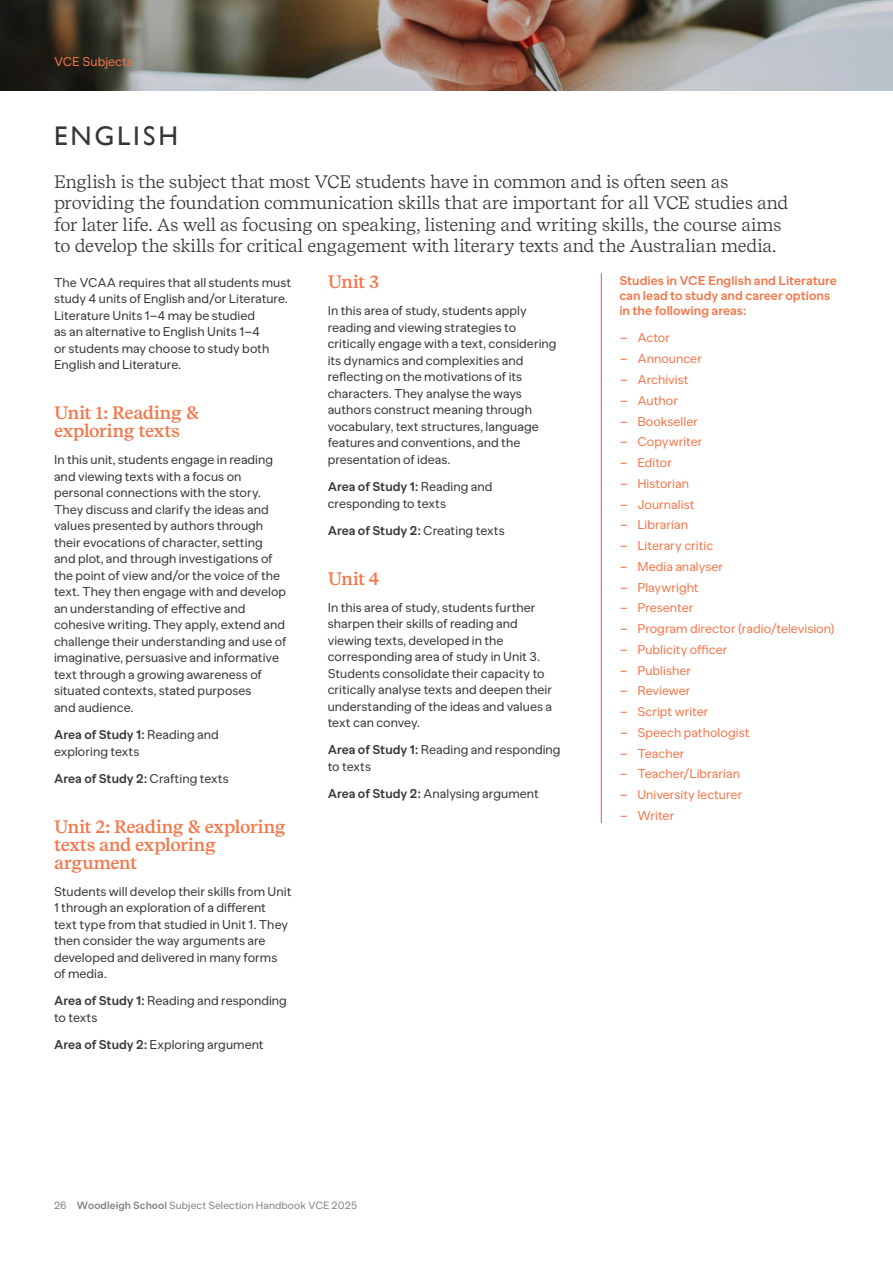
<style>
.page{position:relative;width:893px;height:1263px;background:#fff}
.page>*{position:absolute;margin:0;border:0;box-sizing:border-box;transform-origin:0 0}
.t1{font:27px "Gill Sans";letter-spacing:.11em;color:#373736}
.t2{font:18px/21.6px "Recife Text";letter-spacing:-.015em;color:#373736}
.t3{font:600 18px/18px "Recife Text";letter-spacing:-.015em;color:#f4764a}
.t4{font:12.75px/16.5px "MNKY Banana Grotesk";letter-spacing:.005em;color:#373736}
.t5{font:12.75px "MNKY Banana Grotesk";letter-spacing:.005em;color:#f4764a}
.t6{font:700 12.75px/15px "MNKY Banana Grotesk";color:#f4764a}
.t7{font:700 12.75px "MNKY Banana Grotesk";letter-spacing:-.005em;color:#373736}
.t8{font:10.5px "MNKY Banana Grotesk";letter-spacing:.01em;color:#858180}
.s1{font-weight:700}
.s2{font-weight:400}
</style>
<div class="page">
<hr style="left:601px;top:273px;width:1px;height:550px;background:#ea5d3a">
<img style="left:0;top:0;width:893px;height:90px">
<p class="t5" style="left:54px;top:55px;width:81px">VCE Subjects</p>
<h1 class="t1" style="left:54px;top:120px;width:126px">ENGLISH</h1>
<p class="t2" style="left:54px;top:169px;width:736px">English is the subject that most VCE students have in common and is often seen as providing the foundation communication skills that are important for all VCE studies and for later life. As well as focusing on speaking, listening and writing skills, the course aims to develop the skills for critical engagement with literary texts and the Australian media.</p>
<p class="t4" style="left:54px;top:274px;width:239px">The VCAA requires that all students must study 4 units of English and/or Literature.<br>Literature Units 1–4 may be studied<br>as an alternative to English Units 1–4<br>or students may choose to study both English and Literature.</p>
<h2 class="t3" style="left:54px;top:403px;width:147px">Unit 1: Reading &amp; exploring texts</h2>
<p class="t4" style="left:54px;top:452px;width:234px">In this unit, students engage in reading and viewing texts with a focus on personal connections with the story.<br>They discuss and clarify the ideas and values presented by authors through their evocations of character, setting and plot, and through investigations of the point of view and/or the voice of the text. They then engage with and develop an understanding of effective and cohesive writing. They apply, extend and challenge their understanding and use of imaginative, persuasive and informative text through a growing awareness of situated contexts, stated purposes<br>and audience.</p>
<p class="t4" style="left:54px;top:726px;width:166px"><span class="s1">Area of Study 1:</span> Reading and exploring texts</p>
<p class="t7" style="left:54px;top:771px;width:176px">Area of Study 2: <span class="s2">Crafting texts</span></p>
<h2 class="t3" style="left:54px;top:816px;width:233px">Unit 2: Reading &amp; exploring texts and exploring argument</h2>
<p class="t4" style="left:54px;top:883px;width:239px">Students will develop their skills from Unit 1 through an exploration of a different text type from that studied in Unit 1. They then consider the way arguments are developed and delivered in many forms of media.</p>
<p class="t4" style="left:54px;top:993px;width:234px"><span class="s1">Area of Study 1:</span> Reading and responding to texts</p>
<p class="t4" style="left:54px;top:1036px;width:211px"><span class="s1">Area of Study 2:</span> Exploring argument</p>
<h2 class="t3" style="left:328px;top:272px;width:53px">Unit 3</h2>
<p class="t4" style="left:328px;top:303px;width:230px">In this area of study, students apply reading and viewing strategies to critically engage with a text, considering its dynamics and complexities and reflecting on the motivations of its characters. They analyse the ways authors construct meaning through vocabulary, text structures, language features and conventions, and the presentation of ideas.</p>
<p class="t4" style="left:328px;top:479px;width:166px"><span class="s1">Area of Study 1:</span> Reading and cresponding to texts</p>
<p class="t7" style="left:328px;top:523px;width:179px">Area of Study 2: <span class="s2">Creating texts</span></p>
<h2 class="t3" style="left:328px;top:569px;width:53px">Unit 4</h2>
<p class="t4" style="left:328px;top:599px;width:226px">In this area of study, students further sharpen their skills of reading and viewing texts, developed in the corresponding area of study in Unit 3.<br>Students consolidate their capacity to critically analyse texts and deepen their understanding of the ideas and values a text can convey.</p>
<p class="t4" style="left:328px;top:742px;width:234px"><span class="s1">Area of Study 1:</span> Reading and responding to texts</p>
<p class="t4" style="left:328px;top:785px;width:213px"><span class="s1">Area of Study 2:</span> Analysing argument</p>
<p class="t6" style="left:619px;top:274px;width:219px">Studies in VCE English and Literature can lead to study and career options in the following areas:</p>
<p class="t5" style="left:620px;top:331px;width:51px">– Actor</p>
<p class="t5" style="left:620px;top:352px;width:83px">– Announcer</p>
<p class="t5" style="left:620px;top:373px;width:70px">– Archivist</p>
<p class="t5" style="left:620px;top:393px;width:59px">– Author</p>
<p class="t5" style="left:620px;top:414px;width:79px">– Bookseller</p>
<p class="t5" style="left:620px;top:435px;width:84px">– Copywriter</p>
<p class="t5" style="left:620px;top:456px;width:53px">– Editor</p>
<p class="t5" style="left:620px;top:476px;width:70px">– Historian</p>
<p class="t5" style="left:620px;top:497px;width:76px">– Journalist</p>
<p class="t5" style="left:620px;top:518px;width:69px">– Librarian</p>
<p class="t5" style="left:620px;top:539px;width:95px">– Literary critic</p>
<p class="t5" style="left:620px;top:559px;width:104px">– Media analyser</p>
<p class="t5" style="left:620px;top:580px;width:80px">– Playwright</p>
<p class="t5" style="left:620px;top:601px;width:75px">– Presenter</p>
<p class="t5" style="left:620px;top:622px;width:216px">– Program director (radio/television)</p>
<p class="t5" style="left:620px;top:643px;width:109px">– Publicity officer</p>
<p class="t5" style="left:620px;top:663px;width:72px">– Publisher</p>
<p class="t5" style="left:620px;top:684px;width:72px">– Reviewer</p>
<p class="t5" style="left:620px;top:705px;width:90px">– Script writer</p>
<p class="t5" style="left:620px;top:726px;width:131px">– Speech pathologist</p>
<p class="t5" style="left:620px;top:746px;width:66px">– Teacher</p>
<p class="t5" style="left:620px;top:767px;width:121px">– Teacher/Librarian</p>
<p class="t5" style="left:620px;top:788px;width:124px">– University lecturer</p>
<p class="t5" style="left:620px;top:809px;width:56px">– Writer</p>
<p class="t8" style="left:54px;top:1200px;width:305px">26 <span class="s1">Woodleigh School</span> Subject Selection Handbook VCE 2025</p>
</div>
